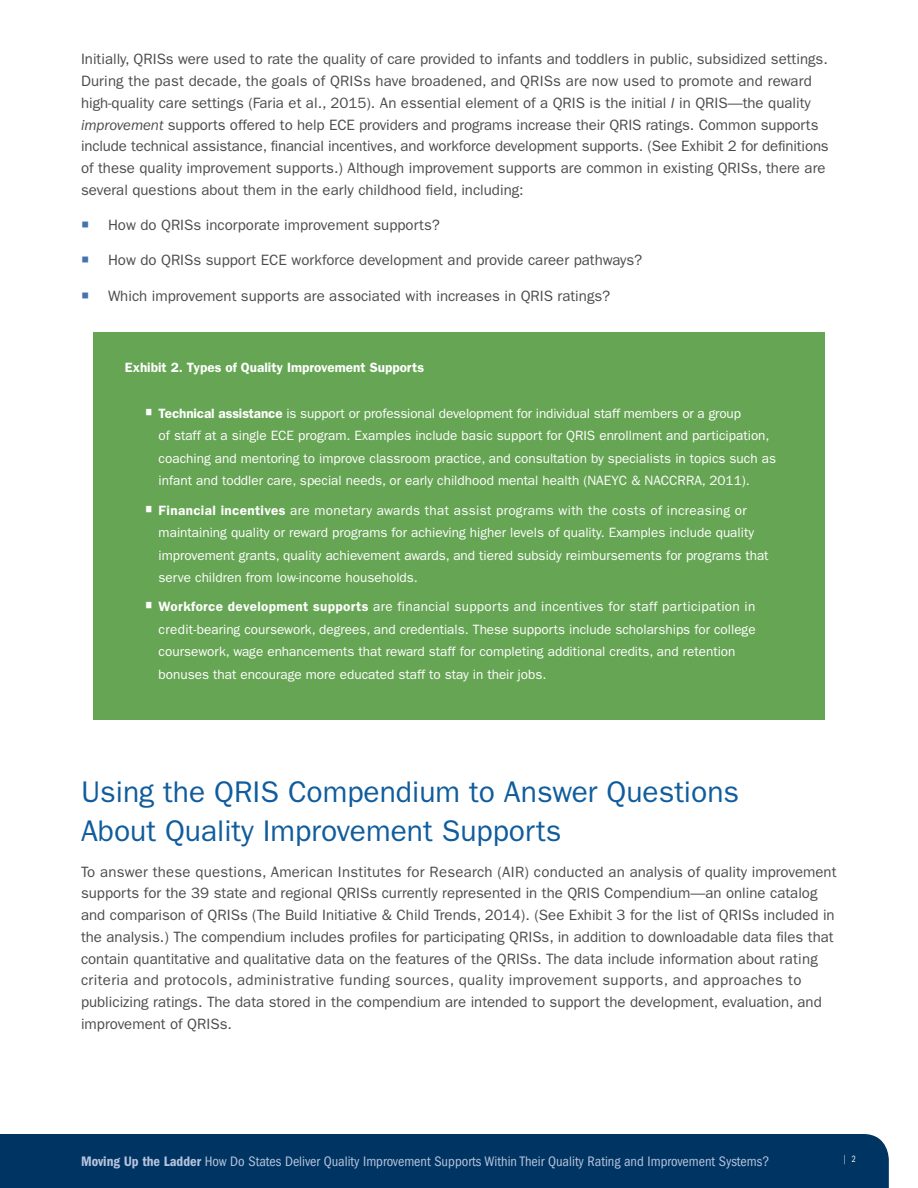
<style>
.page{position:relative;width:918px;height:1188px;background:#fff}
.page>*{position:absolute;margin:0;border:0;box-sizing:border-box;transform-origin:0 0}
.Header_1{font:30px/39px "ITC Franklin Gothic Std";color:#105c9c}
.Paragraphs{font:15px/21.8px "ITC Franklin Gothic Std";color:#4b4c4d}
.t1{font:condensed 14.25px "ITC Franklin Gothic Std";color:#b7c3de}
.t2{font:13.5px/22.5px "ITC Franklin Gothic Std";color:#fff}
.Header_3{font:600 13.5px "ITC Franklin Gothic Std";color:#fff}
.Callouts{font:9.45px "ITC Franklin Gothic Std";color:#fff;scale:.83 1}
.s1{font-style:italic}
.s2{color:#4773ac}
.s3{font-weight:600}
.s4{font-family:"ITC Franklin Gothic Std Dm Cd";font-stretch:normal}
.s5{font-stretch:condensed}
</style>
<div class="page">
<div style="left:0;top:1134px;width:889px;height:54px;background:#003462"></div>
<div style="left:93px;top:332px;width:732px;height:387px;background:#66a554"></div>
<p class="Paragraphs" style="left:81px;top:48px;width:749px">Initially, QRISs were used to rate the quality of care provided to infants and toddlers in public, subsidized settings.<br>During the past decade, the goals of QRISs have broadened, and QRISs are now used to promote and reward high-quality care settings (Faria et al., 2015). An essential element of a QRIS is the initial <span class="s1">I</span> in QRIS—the quality <span class="s1">improvement</span> supports offered to help ECE providers and programs increase their QRIS ratings. Common supports include technical assistance, financial incentives, and workforce development supports. (See Exhibit 2 for definitions of these quality improvement supports.) Although improvement supports are common in existing QRISs, there are several questions about them in the early childhood field, including:</p>
<p class="Paragraphs" style="left:81px;top:214px;width:360px"><span class="s2">○</span> How do QRISs incorporate improvement supports?</p>
<p class="Paragraphs" style="left:81px;top:249px;width:563px"><span class="s2">○</span> How do QRISs support ECE workforce development and provide career pathways?</p>
<p class="Paragraphs" style="left:81px;top:285px;width:531px"><span class="s2">○</span> Which improvement supports are associated with increases in QRIS ratings?</p>
<p class="Header_3" style="left:125px;top:360px;width:301px">Exhibit 2. Types of Quality Improvement Supports</p>
<p class="t2" style="left:159px;top:402px;width:619px;text-indent:-14px">○ <span class="s3">Technical assistance</span> is support or professional development for individual staff members or a group<br>of staff at a single ECE program. Examples include basic support for QRIS enrollment and participation, coaching and mentoring to improve classroom practice, and consultation by specialists in topics such as infant and toddler care, special needs, or early childhood mental health (NAEYC &amp; NACCRRA, 2011).</p>
<p class="t2" style="left:159px;top:499px;width:611px;text-indent:-14px">○ <span class="s3">Financial incentives</span> are monetary awards that assist programs with the costs of increasing or maintaining quality or reward programs for achieving higher levels of quality. Examples include quality improvement grants, quality achievement awards, and tiered subsidy reimbursements for programs that serve children from low-income households.</p>
<p class="t2" style="left:159px;top:596px;width:599px;text-indent:-14px">○ <span class="s3">Workforce development supports</span> are financial supports and incentives for staff participation in credit-bearing coursework, degrees, and credentials. These supports include scholarships for college coursework, wage enhancements that reward staff for completing additional credits, and retention bonuses that encourage more educated staff to stay in their jobs.</p>
<p class="Header_1" style="left:81px;top:773px;width:660px">Using the QRIS Compendium to Answer Questions<br>About Quality Improvement Supports</p>
<p class="Paragraphs" style="left:81px;top:861px;width:757px">To answer these questions, American Institutes for Research (AIR) conducted an analysis of quality improvement supports for the 39 state and regional QRISs currently represented in the QRIS Compendium—an online catalog and comparison of QRISs (The Build Initiative &amp; Child Trends, 2014). (See Exhibit 3 for the list of QRISs included in the analysis.) The compendium includes profiles for participating QRISs, in addition to downloadable data files that contain quantitative and qualitative data on the features of the QRISs. The data include information about rating criteria and protocols, administrative funding sources, quality improvement supports, and approaches to publicizing ratings. The data stored in the compendium are intended to support the development, evaluation, and improvement of QRISs.</p>
<p class="t1" style="left:81px;top:1153px;width:690px"><span class="s4">Moving Up the Ladder</span> How Do States Deliver Quality Improvement Supports Within Their Quality Rating and Improvement Systems?</p>
<p class="Callouts" style="left:844px;top:1154px;width:16px">| <span class="s5">2</span></p>
</div>
